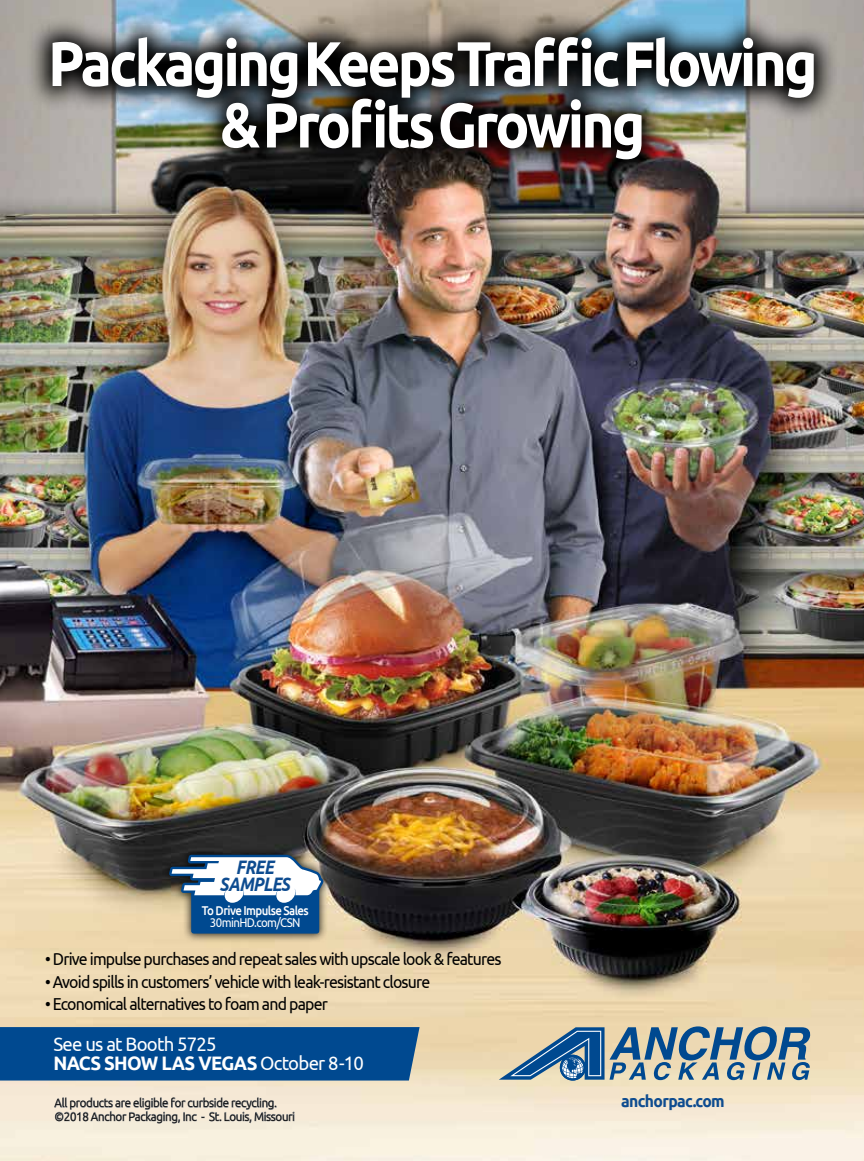
<style>
.page{position:relative;width:864px;height:1161px;background:#fff}
.page>*{position:absolute;margin:0;border:0;box-sizing:border-box;transform-origin:0 0}
.t1{font:700 63px/61.5px "Ubuntu";letter-spacing:-.05em;color:#fff;text-align:center;scale:.9 1}
.t2{font:19.5px/19.5px "Ubuntu";letter-spacing:-.04em;color:#fff;scale:.95 1}
.t3{font:italic 700 19.5px/16.5px "Ubuntu";letter-spacing:-.04em;color:#0e4c90;text-align:center;scale:.85 1}
.t4{font:17.25px "Ubuntu";letter-spacing:-.05em;color:#000;scale:.92 1}
.t5{font:700 16.5px "Ubuntu";letter-spacing:-.04em;color:#0e4c90;scale:.95 1}
.t6{font:500 12.75px "Ubuntu";letter-spacing:-.05em;color:#fff;scale:.9 1}
.t7{font:12.75px "Ubuntu";letter-spacing:-.05em;color:#fff;scale:.9 1}
.t8{font:300 12px "Ubuntu";letter-spacing:-.02em;color:#000;scale:.95 1}
.s1{font-weight:700}
</style>
<div class="page">
<img style="left:0;top:0;width:864px;height:1161px">
<div style="left:0;top:1027px;width:420px;height:54px;background:#004990"></div>
<svg style="left:499px;top:1026px;width:312px;height:55px;background:#8a9ea6"></svg>
<svg style="left:54px;top:1097px;width:241px;height:27px;background:#d4cdc1"></svg>
<img style="left:27px;top:12px;width:813px;height:173px">
<div style="left:160px;top:845px;width:172px;height:98px;background:#000;opacity:.75"></div>
<div style="left:191px;top:886px;width:128px;height:48px;border:5px solid #004990"></div>
<svg style="left:169px;top:854px;width:155px;height:77px"></svg>
<h1 class="t1" style="left:48px;top:32px;width:857px">Packaging Keeps Traffic Flowing &amp; Profits Growing</h1>
<p class="t3" style="left:220px;top:859px;width:85px">FREE<br>SAMPLES</p>
<p class="t6" style="left:202px;top:902px;width:120px">To Drive Impulse Sales</p>
<p class="t7" style="left:210px;top:915px;width:102px">30minHD.com/CSN</p>
<p class="t4" style="left:45px;top:948px;width:498px">• Drive impulse purchases and repeat sales with upscale look &amp; features</p>
<p class="t4" style="left:45px;top:971px;width:420px">• Avoid spills in customers’ vehicle with leak-resistant closure</p>
<p class="t4" style="left:45px;top:993px;width:309px">• Economical alternatives to foam and paper</p>
<p class="t2" style="left:54px;top:1034px;width:328px">See us at Booth 5725<br><span class="s1">NACS SHOW LAS VEGAS</span> October 8-10</p>
<p class="t8" style="left:55px;top:1096px;width:236px">All products are eligible for curbside recycling.</p>
<p class="t5" style="left:621px;top:1092px;width:111px">anchorpac.com</p>
<p class="t8" style="left:55px;top:1109px;width:255px">©2018 Anchor Packaging, Inc - St. Louis, Missouri</p>
</div>
